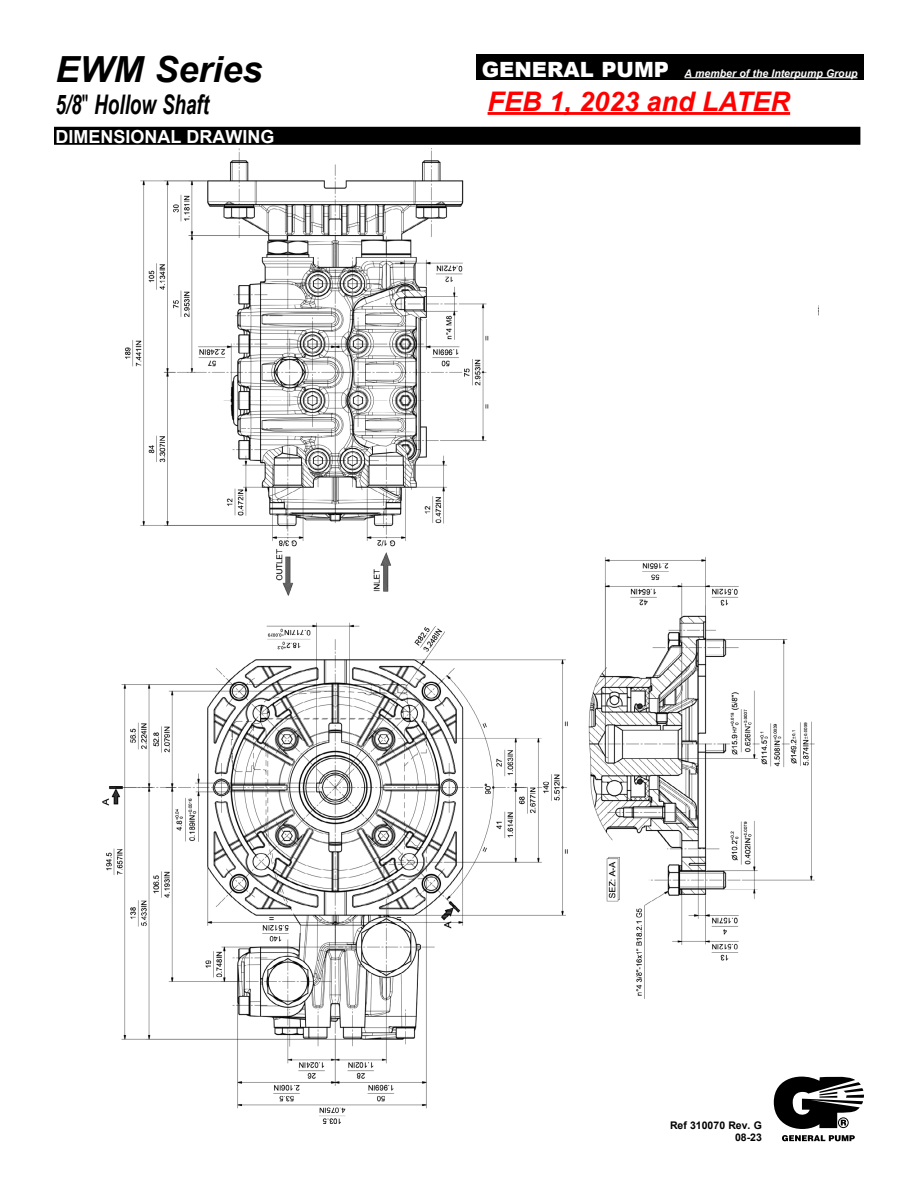
<style>
.page{position:relative;width:918px;height:1188px;background:#fff}
.page>*{position:absolute;margin:0;border:0;box-sizing:border-box;transform-origin:0 0}
.t1{font:italic 700 36px "Arial";color:#000}
.t2{font:italic 700 27px "Arial";color:#f00}
.t3{font:italic 700 27px "Arial";color:#000;scale:.7 1}
.t4{font:700 18px "Arial";color:#fff}
.t5{font:italic 700 10.5px "Arial";color:#fff}
.t6{font:700 10.5px/12.6px "Arial";color:#000;text-align:right}
.s1{font-weight:900;font-style:normal;font-size:21px}
.s2{font-weight:400;font-style:normal}
</style>
<div class="page">
<div style="left:476px;top:54px;width:387px;height:26px;background:#000"></div>
<hr style="left:685px;top:77px;width:173px;height:1px;background:#fff">
<img style="left:102px;top:148px;width:717px;height:975px">
<div style="left:54px;top:127px;width:806px;height:18px;background:#000"></div>
<svg style="left:774px;top:1076px;width:78px;height:66px"></svg>
<svg style="left:774px;top:1077px;width:90px;height:64px"></svg>
<hr style="left:488px;top:112px;width:302px;height:3px;background:#f00">
<h1 class="t1" style="left:56px;top:45px;width:209px">EWM Series</h1>
<p class="t5" style="left:482px;top:66px;width:377px"><span class="s1">GENERAL PUMP</span> A member of the Interpump Group</p>
<h2 class="t3" style="left:56px;top:87px;width:221px">5/8<span class="s2">"</span> Hollow Shaft</h2>
<h3 class="t4" style="left:56px;top:124px;width:220px">DIMENSIONAL DRAWING</h3>
<h2 class="t2" style="left:488px;top:83px;width:304px">FEB 1, 2023 and LATER</h2>
<p class="t6" style="left:670px;top:1119px;width:93px">Ref 310070 Rev. G<br>08-23</p>
</div>
